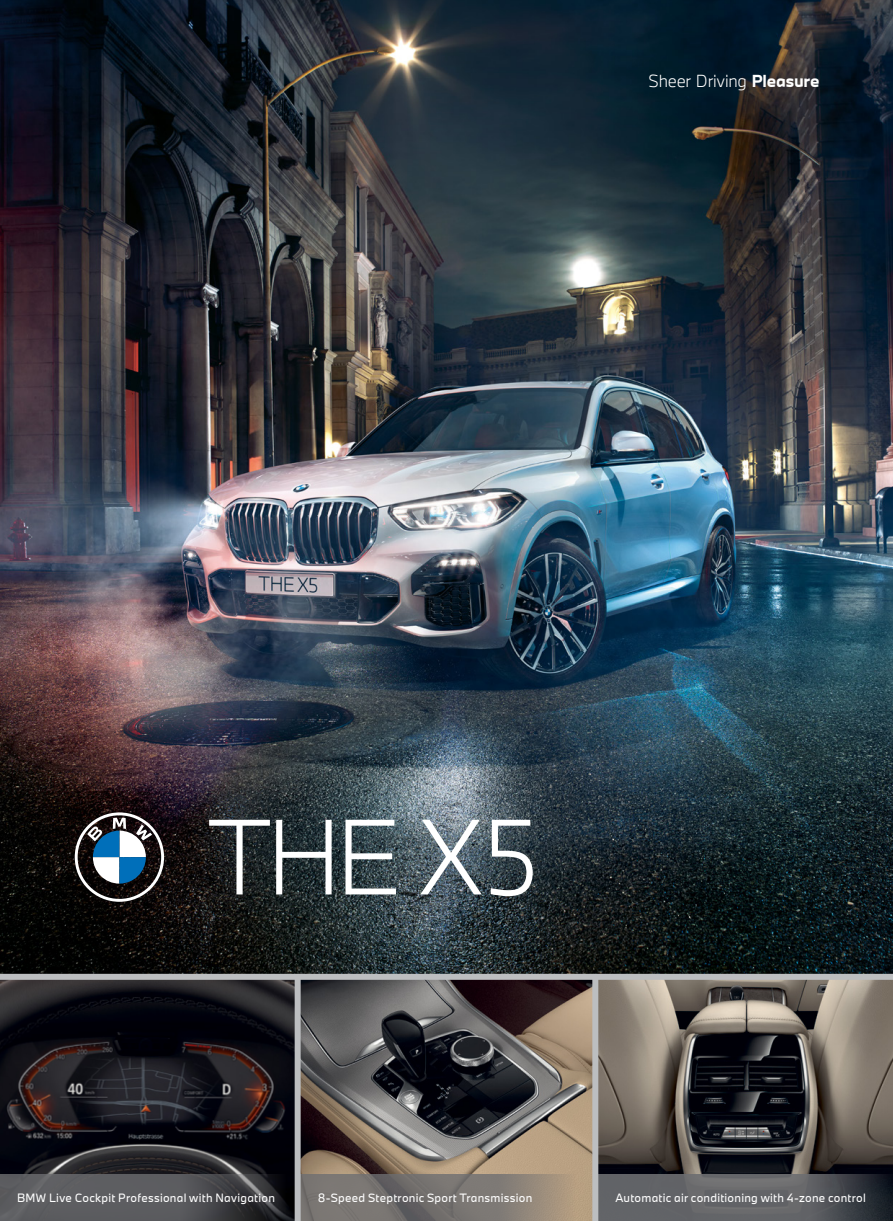
<style>
.page{position:relative;width:893px;height:1221px;background:#fff}
.page>*{position:absolute;margin:0;border:0;box-sizing:border-box;transform-origin:0 0}
.t1{font:300 99px "BMW Type Next Latin";color:#fff}
.t2{font:300 16.2px "BMW Type Next Latin";letter-spacing:-.015em;color:#fff}
.t3{font:11.25px "BMW Type Next Latin TT";letter-spacing:.02em;color:#fff}
.s1{font-family:"BMW Type Next Latin TT";font-weight:700}
</style>
<div class="page">
<img style="left:0;top:0;width:893px;height:973px">
<img style="left:598px;top:979px;width:295px;height:195px">
<svg style="left:0;top:979px;width:295px;height:195px;background:#1b181e"></svg>
<svg style="left:301px;top:979px;width:291px;height:195px;background:#635b56"></svg>
<svg style="left:0;top:1174px;width:295px;height:46px;background:#4e4f52"></svg>
<svg style="left:301px;top:1174px;width:291px;height:46px;background:#827b73"></svg>
<svg style="left:598px;top:1174px;width:295px;height:46px;background:#585a5e"></svg>
<div style="left:295px;top:977px;width:6px;height:243px;background:#bcbec0"></div>
<div style="left:592px;top:977px;width:6px;height:243px;background:#bcbec0"></div>
<div style="left:0;top:973px;width:893px;height:6px;background:#bcbec0"></div>
<svg style="left:75px;top:812px;width:89px;height:89px"></svg>
<h2 class="t2" style="left:649px;top:70px;width:172px">Sheer Driving <span class="s1">Pleasure</span></h2>
<h1 class="t1" style="left:207px;top:789px;width:334px">THE X5</h1>
<p class="t3" style="left:17px;top:1189px;width:260px">BMW Live Cockpit Professional with Navigation</p>
<p class="t3" style="left:318px;top:1189px;width:216px">8-Speed Steptronic Sport Transmission</p>
<p class="t3" style="left:615px;top:1189px;width:252px">Automatic air conditioning with 4-zone control</p>
</div>
